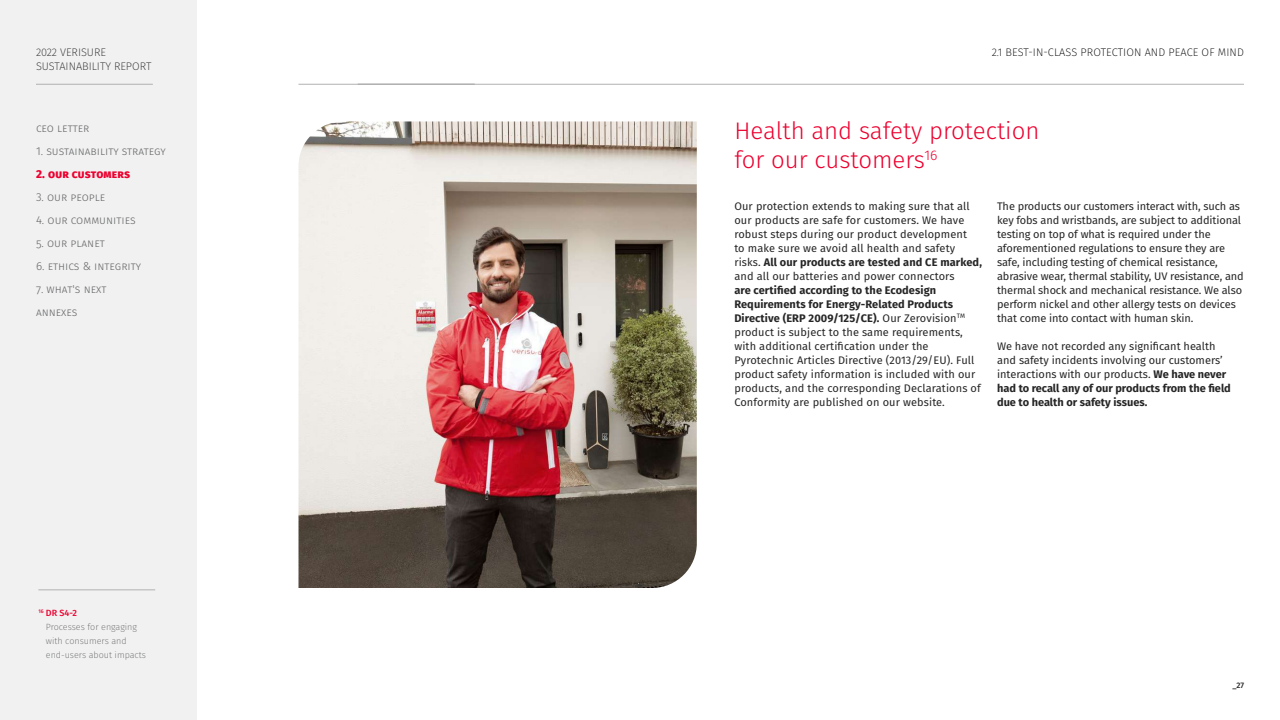
<style>
.page{position:relative;width:1280px;height:720px;background:#fff}
.page>*{position:absolute;margin:0;border:0;box-sizing:border-box;transform-origin:0 0}
.t1{font:300 24px/28.8px "Fira Sans";letter-spacing:-.005em;color:#ed002f}
.t2{font:300 11.5px/23px "Fira Sans";color:#636466}
.t3{font:800 11.5px "Fira Sans";letter-spacing:.015em;color:#ed002f}
.t4{font:11px/14px "Fira Sans";color:#262626}
.t5{font:200 11px "Fira Sans";letter-spacing:.01em;color:#000}
.t6{font:200 11px/14px "Fira Sans";color:#262626}
.t7{font:200 9px/14px "Fira Sans";color:#636466}
.t8{font:500 8px "Fira Sans";color:#262626}
.s1{font-weight:500;color:#ed002f}
.s2{font-weight:700}
</style>
<div class="page">
<hr style="left:299px;top:84px;width:945px;height:1px;background:#b1b1b1">
<div style="left:0;top:0;width:196px;height:720px;background:#f1f1f1"></div>
<hr style="left:36px;top:84px;width:117px;height:1px;background:#b1b1b1">
<img style="left:299px;top:121px;width:398px;height:467px">
<hr style="left:38px;top:590px;width:117px;height:1px;background:#b1b1b1">
<p class="t6" style="left:36px;top:45px;width:117px">2022 VERISURE<br>SUSTAINABILITY REPORT</p>
<p class="t2" style="left:36px;top:117px;width:55px">ceo letter</p>
<p class="t2" style="left:36px;top:140px;width:131px">1. sustainability strategy</p>
<p class="t3" style="left:36px;top:164px;width:96px">2. our customers</p>
<p class="t2" style="left:36px;top:186px;width:71px">3. our people</p>
<p class="t2" style="left:36px;top:209px;width:101px">4. our communities</p>
<p class="t2" style="left:36px;top:232px;width:70px">5. our planet</p>
<p class="t2" style="left:36px;top:255px;width:107px">6. ethics &amp; integrity</p>
<p class="t2" style="left:36px;top:278px;width:72px">7. what's next annexes</p>
<p class="t7" style="left:46px;top:606px;width:102px;text-indent:-7px"><sup>16</sup> <span class="s1">DR S4-2<br></span>Processes for engaging with consumers and end-users about impacts</p>
<p class="t5" style="left:992px;top:44px;width:254px">2.1 BEST-IN-CLASS PROTECTION AND PEACE OF MIND</p>
<h1 class="t1" style="left:734px;top:116px;width:307px">Health and safety protection for our customers<sup>16</sup></h1>
<p class="t4" style="left:734px;top:199px;width:249px">Our protection extends to making sure that all our products are safe for customers. We have robust steps during our product development<br>to make sure we avoid all health and safety risks. <span class="s2">All our products are tested and CE marked, </span>and all our batteries and power connectors</p>
<p class="t4" style="left:734px;top:283px;width:249px"><span class="s2">are certified according to the Ecodesign Requirements for Energy-Related Products Directive (ERP 2009/125/CE).</span> Our Zerovision<sup>TM </sup>product is subject to the same requirements, with additional certification under the Pyrotechnic Articles Directive (2013/29/EU). Full product safety information is included with our products, and the corresponding Declarations of Conformity are published on our website.</p>
<p class="t4" style="left:997px;top:199px;width:248px">The products our customers interact with, such as key fobs and wristbands, are subject to additional testing on top of what is required under the aforementioned regulations to ensure they are safe, including testing of chemical resistance, abrasive wear, thermal stability, UV resistance, and thermal shock and mechanical resistance. We also perform nickel and other allergy tests on devices that come into contact with human skin.</p>
<p class="t4" style="left:997px;top:339px;width:235px">We have not recorded any significant health and safety incidents involving our customers’ interactions with our products. <span class="s2">We have never had to recall any of our products from the field due to health or safety issues.</span></p>
<p class="t8" style="left:1232px;top:679px;width:13px">_27</p>
</div>
